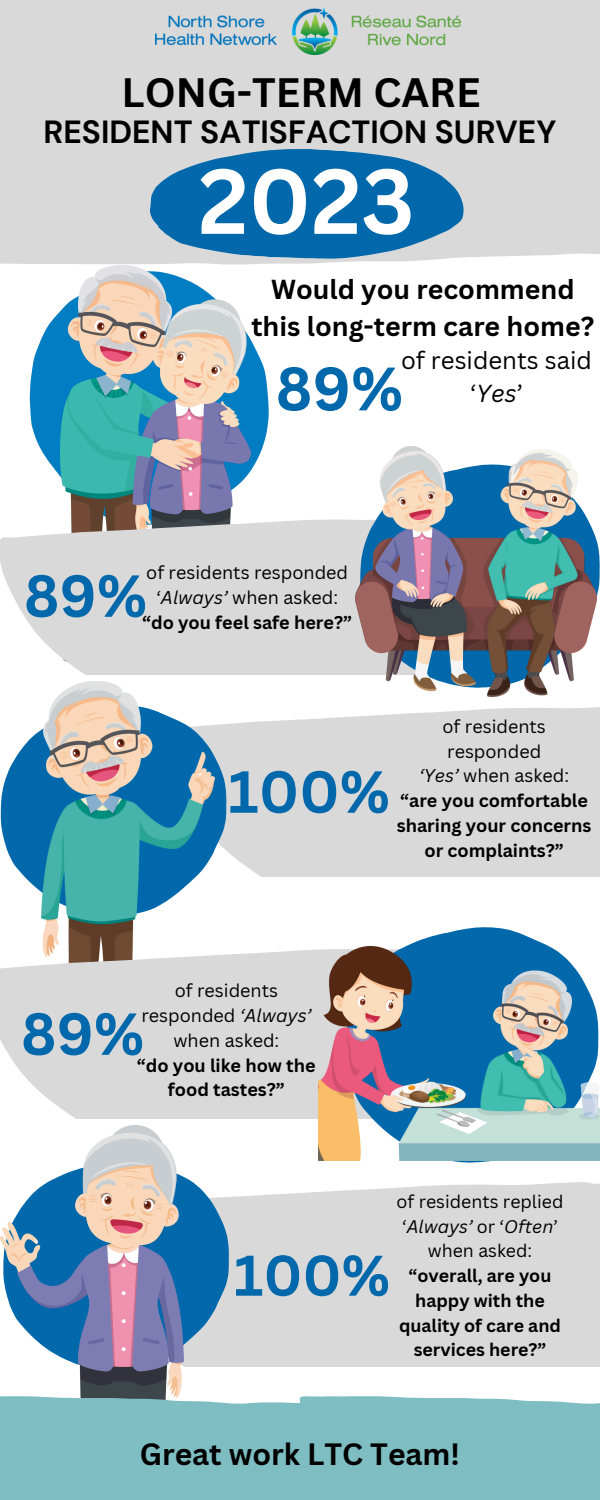
<style>
.page{position:relative;width:600px;height:1500px;background:#fff}
.page>*{position:absolute;margin:0;border:0;box-sizing:border-box;transform-origin:0 0}
.t1{font:700 90px "Canva Sans";color:#fff}
.t2{font:700 60px "Canva Sans";color:#0068ab}
.t3{font:700 58px "Canva Sans";color:#0068ab}
.t4{font:700 56px "Canva Sans";color:#0068ab}
.t5{font:700 40px "Canva Sans";color:#000}
.t6{font:700 32px "DM Sans";color:#000}
.t7{font:700 30px "Canva Sans";color:#000}
.t8{font:700 26.7px/36.8px "Canva Sans";color:#000;text-align:center}
.t9{font:24px/33px "Canva Sans";color:#000;text-align:center}
.t10{font:18px/24.8px "Canva Sans";color:#000;text-align:center}
.t11{font:700 18px "Canva Sans";color:#000}
.t12{font:700 17.8px/24.8px "Canva Sans";color:#000;text-align:center}
.t13{font:17.8px/24.8px "Canva Sans";color:#000;text-align:center}
.s1{font-style:italic}
</style>
<div class="page">
<svg style="left:30px;top:311px;width:239px;height:165px;fill:#017dc3"></svg>
<img style="left:60px;top:265px;width:191px;height:253px">
<div style="left:0;top:0;width:600px;height:264px;background:#d9d9d9"></div>
<svg style="left:0;top:518px;width:355px;height:157px;background:#d9d8d8"></svg>
<div style="left:226px;top:707px;width:374px;height:170px;background:#d9d9d9"></div>
<div style="left:229px;top:1182px;width:371px;height:184px;background:#d9d9d9"></div>
<svg style="left:183px;top:1176px;width:46px;height:191px;background:#5294be"></svg>
<svg style="left:1px;top:724px;width:225px;height:192px;fill:#0068ab"></svg>
<svg style="left:148px;top:140px;width:319px;height:128px;background:#488ebb"></svg>
<img style="left:156px;top:9px;width:305px;height:46px">
<img style="left:355px;top:446px;width:241px;height:251px">
<img style="left:42px;top:682px;width:173px;height:265px">
<svg style="left:0;top:947px;width:318px;height:171px;background:#dadad9"></svg>
<svg style="left:346px;top:927px;width:252px;height:236px"></svg>
<img style="left:318px;top:946px;width:282px;height:214px">
<img style="left:1px;top:1125px;width:182px;height:271px">
<div style="left:0;top:1396px;width:600px;height:104px;background:#7ebdc2"></div>
<p class="t5" style="left:122px;top:65px;width:360px">LONG-TERM CARE</p>
<p class="t6" style="left:44px;top:111px;width:514px">RESIDENT SATISFACTION SURVEY</p>
<p class="t1" style="left:198px;top:138px;width:218px">2023</p>
<p class="t8" style="left:251px;top:270px;width:344px">Would you recommend this long-term care home?</p>
<p class="t2" style="left:276px;top:346px;width:129px">89%</p>
<p class="t9" style="left:401px;top:343px;width:192px">of residents said ‘<span class="s1">Yes</span>’</p>
<p class="t10" style="left:146px;top:560px;width:203px">of residents responded ‘<span class="s1">Always’</span> when asked:</p>
<p class="t11" style="left:142px;top:610px;width:211px">“do you feel safe here?”</p>
<p class="t3" style="left:24px;top:555px;width:125px">89%</p>
<p class="t3" style="left:228px;top:751px;width:163px">100%</p>
<p class="t10" style="left:443px;top:713px;width:105px;text-align:left">of residents responded</p>
<p class="t10" style="left:419px;top:763px;width:151px"><span class="s1">‘Yes’</span> when asked:</p>
<h2 class="t11" style="left:400px;top:788px;width:189px">“are you comfortable</h2>
<p class="t11" style="left:397px;top:813px;width:196px">sharing your concerns</p>
<p class="t11" style="left:424px;top:837px;width:141px">or complaints?”</p>
<h1 class="t10" style="left:141px;top:978px;width:171px">of residents responded <span class="s1">‘Always’ </span>when asked:</h1>
<p class="t11" style="left:137px;top:1052px;width:180px">“do you like how the</p>
<p class="t11" style="left:168px;top:1077px;width:118px">food tastes?”</p>
<p class="t3" style="left:21px;top:993px;width:125px">89%</p>
<p class="t4" style="left:234px;top:1236px;width:158px">100%</p>
<h2 class="t13" style="left:397px;top:1189px;width:168px">of residents replied ‘<span class="s1">Always’</span> or ‘<span class="s1">Often</span>’</h2>
<p class="t13" style="left:428px;top:1238px;width:106px">when asked:</p>
<p class="t12" style="left:399px;top:1263px;width:163px">“overall, are you happy with the quality of care and services here?”</p>
<h2 class="t7" style="left:140px;top:1433px;width:322px">Great work LTC Team!</h2>
</div>
